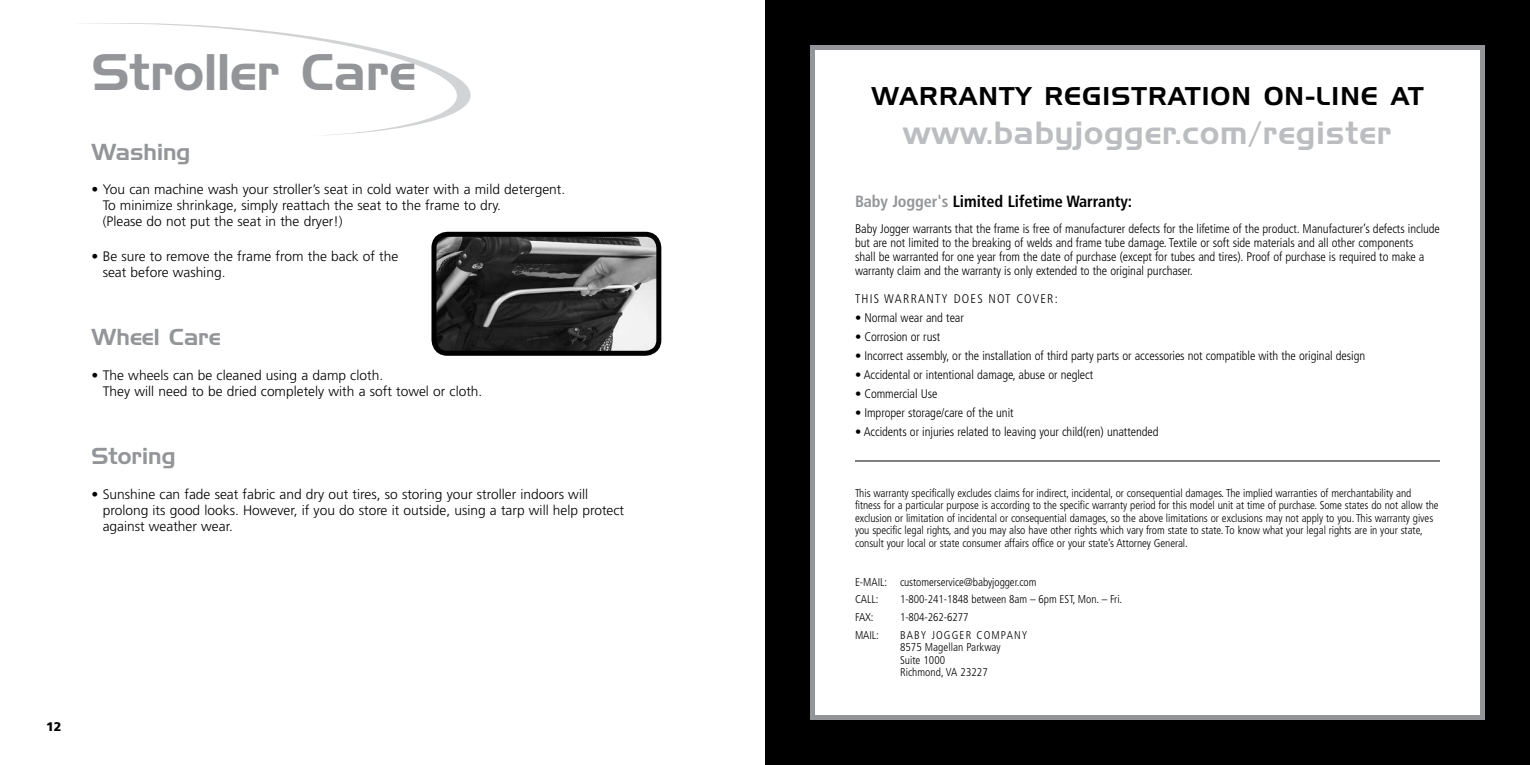
<style>
.page{position:relative;width:1530px;height:765px;background:#fff}
.page>*{position:absolute;margin:0;border:0;box-sizing:border-box;transform-origin:0 0}
.t1{font:50px "Handel Gothic BT";color:#939598}
.t2{font:31.25px "Handel Gothic BT";letter-spacing:.035em;color:#bcbdc0}
.t3{font:25px "Handel Gothic BT";letter-spacing:.05em;color:#000}
.t4{font:22.5px "Handel Gothic BT";color:#939598}
.t5{font:700 condensed 16.25px "Frutiger";letter-spacing:-.005em;color:#000}
.t6{font:300 13.75px/16.2px "Frutiger";color:#000}
.t7{font:300 condensed 12.5px/13.8px "Frutiger";letter-spacing:-.005em;color:#000}
.t8{font:300 condensed 12.5px "Frutiger";letter-spacing:.1em;color:#000}
.t9{font:900 12.5px "Frutiger";color:#000}
.t10{font:300 condensed 11.25px/12.5px "Frutiger";letter-spacing:-.005em;color:#000}
.t11{font:300 condensed 11.25px/12.5px "Frutiger";letter-spacing:.1em;color:#000}
.s1{color:#939598}
</style>
<div class="page">
<svg style="left:86px;top:23px;width:385px;height:113px"></svg>
<img style="left:437px;top:234px;width:219px;height:116px">
<div style="left:431px;top:232px;width:230px;height:124px;border:5px solid #000;border-radius:13px"></div>
<div style="left:765px;top:0;width:765px;height:765px;background:#000"></div>
<div style="left:810px;top:45px;width:675px;height:675px;background:#fff;border:5px solid #939598"></div>
<hr style="left:855px;top:461px;width:585px;height:1px;background:#000">
<h1 class="t1" style="left:92px;top:42px;width:326px">Stroller Care</h1>
<h3 class="t4" style="left:92px;top:138px;width:100px">Washing</h3>
<p class="t6" style="left:103px;top:181px;width:464px;text-indent:-11px">• You can machine wash your stroller’s seat in cold water with a mild detergent.<br>To minimize shrinkage, simply reattach the seat to the frame to dry.<br>(Please do not put the seat in the dryer!)</p>
<p class="t6" style="left:103px;top:248px;width:297px;text-indent:-11px">• Be sure to remove the frame from the back of the seat before washing.</p>
<h3 class="t4" style="left:92px;top:324px;width:131px">Wheel Care</h3>
<p class="t6" style="left:103px;top:367px;width:381px;text-indent:-11px">• The wheels can be cleaned using a damp cloth.<br>They will need to be dried completely with a soft towel or cloth.</p>
<h3 class="t4" style="left:92px;top:443px;width:85px">Storing</h3>
<p class="t6" style="left:103px;top:486px;width:523px;text-indent:-11px">• Sunshine can fade seat fabric and dry out tires, so storing your stroller indoors will prolong its good looks. However, if you do store it outside, using a tarp will help protect against weather wear.</p>
<p class="t9" style="left:46px;top:719px;width:17px">12</p>
<h3 class="t3" style="left:871px;top:81px;width:49px">Warr</h3>
<h3 class="t3" style="left:959px;top:81px;width:160px">Anty Registrati</h3>
<h3 class="t3" style="left:1211px;top:81px;width:214px">on On-Line AT</h3>
<h2 class="t2" style="left:903px;top:114px;width:490px">www.babyjogger.com/register</h2>
<h3 class="t5" style="left:855px;top:192px;width:279px"><span class="s1">Baby Jogger's</span> Limited Lifetime Warranty:</h3>
<p class="t7" style="left:855px;top:222px;width:586px">Baby Jogger warrants that the frame is free of manufacturer defects for the lifetime of the product. Manufacturer’s defects include but are not limited to the breaking of welds and frame tube damage. Textile or soft side materials and all other components<br>shall be warranted for one year from the date of purchase (except for tubes and tires). Proof of purchase is required to make a warranty claim and the warranty is only extended to the original purchaser.</p>
<p class="t8" style="left:855px;top:292px;width:204px">This warranty does not cover:</p>
<p class="t7" style="left:855px;top:311px;width:110px">• Normal wear and tear</p>
<p class="t7" style="left:855px;top:330px;width:87px">• Corrosion or rust</p>
<p class="t7" style="left:855px;top:349px;width:512px">• Incorrect assembly, or the installation of third party parts or accessories not compatible with the original design</p>
<p class="t7" style="left:855px;top:368px;width:240px">• Accidental or intentional damage, abuse or neglect</p>
<p class="t7" style="left:855px;top:387px;width:84px">• Commercial Use</p>
<p class="t7" style="left:855px;top:406px;width:160px">• Improper storage/care of the unit</p>
<p class="t7" style="left:855px;top:425px;width:305px">• Accidents or injuries related to leaving your child(ren) unattended</p>
<p class="t10" style="left:855px;top:487px;width:585px">This warranty specifically excludes claims for indirect, incidental, or consequential damages. The implied warranties of merchantability and fitness for a particular purpose is according to the specific warranty period for this model unit at time of purchase. Some states do not allow the exclusion or limitation of incidental or consequential damages, so the above limitations or exclusions may not apply to you. This warranty gives you specific legal rights, and you may also have other rights which vary from state to state. To know what your legal rights are in your state, consult your local or state consumer affairs office or your state’s Attorney General.</p>
<p class="t10" style="left:855px;top:573px;width:183px;line-height:17.8px">E-Mail: customerservice@babyjogger.com<br>Call:</p>
<p class="t10" style="left:900px;top:593px;width:224px">1-800-241-1848 between 8am – 6pm EST, Mon. – Fri.</p>
<p class="t10" style="left:855px;top:611px;width:20px">Fax:</p>
<p class="t10" style="left:900px;top:611px;width:70px">1-804-262-6277</p>
<p class="t10" style="left:855px;top:629px;width:25px">Mail:</p>
<p class="t11" style="left:900px;top:629px;width:129px">Baby Jogg er Company<br>8575 Magellan Parkway</p>
<p class="t10" style="left:855px;top:654px;width:26px">S</p>
<p class="t10" style="left:900px;top:654px;width:89px;text-indent:5px">uite 1000<br>Richmond, VA 23227</p>
</div>
